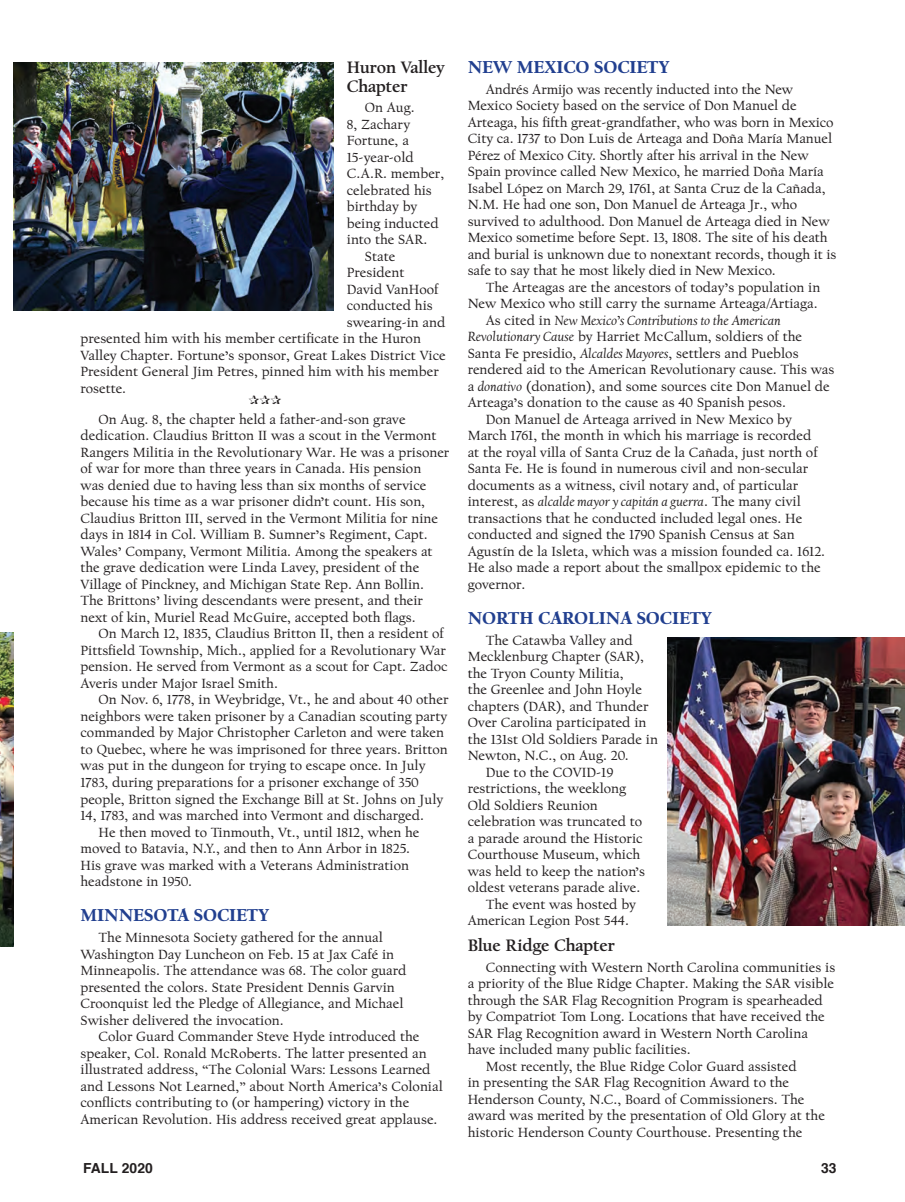
<style>
.page{position:relative;width:905px;height:1202px;background:#fff}
.page>*{position:absolute;margin:0;border:0;box-sizing:border-box;transform-origin:0 0}
.t1{font:900 18px "Californian FB Text";letter-spacing:-.005em;color:#213f8f}
.t2{font:700 17.25px/18.8px "Californian FB Text";letter-spacing:-.005em;color:#231f20}
.t3{font:13.8px/16.5px "Californian FB Text";color:#231f20}
.t4{font:italic 13.8px "Californian FB Text";color:#231f20}
.t5{font:700 13.8px "Helvetica";color:#231f20}
.s1{font-style:normal}
.s2{font-style:italic}
</style>
<div class="page">
<img style="left:13px;top:62px;width:320px;height:248px">
<img style="left:0;top:632px;width:13px;height:314px">
<img style="left:668px;top:637px;width:236px;height:288px">
<p class="t2" style="left:347px;top:58px;width:100px">Huron Valley<br>Chapter</p>
<p class="t3" style="left:365px;top:100px;width:51px">On Aug.</p>
<p class="t3" style="left:347px;top:116px;width:65px">8, Zachary</p>
<p class="t3" style="left:347px;top:133px;width:64px">Fortune, a</p>
<p class="t3" style="left:347px;top:149px;width:68px">15-year-old</p>
<p class="t3" style="left:347px;top:166px;width:99px">C.A.R. member,</p>
<p class="t3" style="left:347px;top:182px;width:87px">celebrated his</p>
<p class="t3" style="left:347px;top:199px;width:72px">birthday by</p>
<p class="t3" style="left:347px;top:215px;width:93px">being inducted</p>
<p class="t3" style="left:347px;top:232px;width:82px">into the SAR.</p>
<p class="t3" style="left:365px;top:248px;width:32px">State</p>
<p class="t3" style="left:347px;top:265px;width:59px">President</p>
<p class="t3" style="left:347px;top:281px;width:93px">David VanHoof</p>
<p class="t3" style="left:347px;top:298px;width:87px">conducted his</p>
<p class="t3" style="left:347px;top:314px;width:100px">swearing-in and</p>
<p class="t3" style="left:80px;top:331px;width:342px">presented him with his member certificate in the Huron</p>
<p class="t3" style="left:80px;top:347px;width:366px">Valley Chapter. Fortune’s sponsor, Great Lakes District Vice</p>
<p class="t3" style="left:80px;top:364px;width:360px">President General Jim Petres, pinned him with his member</p>
<p class="t3" style="left:80px;top:380px;width:47px">rosette.</p>
<p class="t3" style="left:80px;top:411px;width:370px;text-indent:18px">On Aug. 8, the chapter held a father-and-son grave dedication. Claudius Britton II was a scout in the Vermont Rangers Militia in the Revolutionary War. He was a prisoner of war for more than three years in Canada. His pension<br>was denied due to having less than six months of service because his time as a war prisoner didn’t count. His son, Claudius Britton III, served in the Vermont Militia for nine days in 1814 in Col. William B. Sumner’s Regiment, Capt.<br>Wales’ Company, Vermont Militia. Among the speakers at the grave dedication were Linda Lavey, president of the Village of Pinckney, and Michigan State Rep. Ann Bollin.<br>The Brittons’ living descendants were present, and their next of kin, Muriel Read McGuire, accepted both flags.</p>
<p class="t3" style="left:80px;top:626px;width:368px;text-indent:18px">On March 12, 1835, Claudius Britton II, then a resident of Pittsfield Township, Mich., applied for a Revolutionary War pension. He served from Vermont as a scout for Capt. Zadoc Averis under Major Israel Smith.</p>
<p class="t3" style="left:98px;top:692px;width:351px">On Nov. 6, 1778, in Weybridge, Vt., he and about 40 other</p>
<p class="t3" style="left:80px;top:708px;width:368px">neighbors were taken prisoner by a Canadian scouting party</p>
<p class="t3" style="left:80px;top:725px;width:365px">commanded by Major Christopher Carleton and were taken</p>
<p class="t3" style="left:80px;top:741px;width:369px">to Quebec, where he was imprisoned for three years. Britton</p>
<p class="t3" style="left:80px;top:758px;width:346px">was put in the dungeon for trying to escape once. In July</p>
<p class="t3" style="left:80px;top:774px;width:340px">1783, during preparations for a prisoner exchange of 350</p>
<p class="t3" style="left:80px;top:791px;width:364px">people, Britton signed the Exchange Bill at St. Johns on July</p>
<p class="t3" style="left:80px;top:807px;width:345px">14, 1783, and was marched into Vermont and discharged.</p>
<p class="t3" style="left:98px;top:824px;width:322px">He then moved to Tinmouth, Vt., until 1812, when he</p>
<p class="t3" style="left:80px;top:840px;width:331px">moved to Batavia, N.Y., and then to Ann Arbor in 1825.</p>
<p class="t3" style="left:80px;top:857px;width:330px">His grave was marked with a Veterans Administration</p>
<p class="t3" style="left:80px;top:873px;width:113px">headstone in 1950.</p>
<h1 class="t1" style="left:80px;top:905px;width:190px">MINNESOTA SOCIETY</h1>
<p class="t3" style="left:80px;top:929px;width:327px;text-indent:18px">The Minnesota Society gathered for the annual Washington Day Luncheon on Feb. 15 at Jax Café in Minneapolis. The attendance was 68. The color guard presented the colors. State President Dennis Garvin Croonquist led the Pledge of Allegiance, and Michael Swisher delivered the invocation.</p>
<p class="t3" style="left:80px;top:1028px;width:364px;text-indent:18px">Color Guard Commander Steve Hyde introduced the speaker, Col. Ronald McRoberts. The latter presented an illustrated address, “The Colonial Wars: Lessons Learned and Lessons Not Learned,” about North America’s Colonial conflicts contributing to (or hampering) victory in the American Revolution. His address received great applause.</p>
<h1 class="t1" style="left:467px;top:56px;width:203px">NEW MEXICO SOCIETY</h1>
<p class="t3" style="left:467px;top:81px;width:370px;text-indent:18px">Andrés Armijo was recently inducted into the New Mexico Society based on the service of Don Manuel de Arteaga, his fifth great-grandfather, who was born in Mexico City ca. 1737 to Don Luis de Arteaga and Doña María Manuel Pérez of Mexico City. Shortly after his arrival in the New Spain province called New Mexico, he married Doña María Isabel López on March 29, 1761, at Santa Cruz de la Cañada, N.M. He had one son, Don Manuel de Arteaga Jr., who survived to adulthood. Don Manuel de Arteaga died in New Mexico sometime before Sept. 13, 1808. The site of his death and burial is unknown due to nonextant records, though it is safe to say that he most likely died in New Mexico.</p>
<p class="t3" style="left:485px;top:279px;width:336px">The Arteagas are the ancestors of today’s population in</p>
<p class="t3" style="left:467px;top:295px;width:351px">New Mexico who still carry the surname Arteaga/Artiaga.</p>
<p class="t4" style="left:485px;top:312px;width:297px"><span class="s1">As cited in</span> New Mexico’s Contributions to the American</p>
<p class="t3" style="left:467px;top:328px;width:336px"><span class="s2">Revolutionary Cause</span> by Harriet McCallum, soldiers of the</p>
<p class="t3" style="left:467px;top:345px;width:332px">Santa Fe presidio, <span class="s2">Alcaldes Mayores</span>, settlers and Pueblos</p>
<p class="t3" style="left:467px;top:361px;width:368px">rendered aid to the American Revolutionary cause. This was</p>
<p class="t3" style="left:467px;top:378px;width:363px">a <span class="s2">donativo</span> (donation), and some sources cite Don Manuel de</p>
<p class="t3" style="left:467px;top:394px;width:320px">Arteaga’s donation to the cause as 40 Spanish pesos.</p>
<p class="t3" style="left:485px;top:411px;width:307px">Don Manuel de Arteaga arrived in New Mexico by</p>
<p class="t3" style="left:467px;top:427px;width:345px">March 1761, the month in which his marriage is recorded</p>
<p class="t3" style="left:467px;top:444px;width:351px">at the royal villa of Santa Cruz de la Cañada, just north of</p>
<p class="t3" style="left:467px;top:460px;width:342px">Santa Fe. He is found in numerous civil and non-secular</p>
<p class="t3" style="left:467px;top:477px;width:332px">documents as a witness, civil notary and, of particular</p>
<p class="t4" style="left:467px;top:494px;width:334px"><span class="s1">interest, as</span> alcalde mayor y capitán a guerra<span class="s1">. The many civil</span></p>
<p class="t3" style="left:467px;top:510px;width:336px">transactions that he conducted included legal ones. He</p>
<p class="t3" style="left:467px;top:526px;width:328px">conducted and signed the 1790 Spanish Census at San</p>
<p class="t3" style="left:467px;top:543px;width:359px">Agustín de la Isleta, which was a mission founded ca. 1612.</p>
<p class="t3" style="left:467px;top:559px;width:354px">He also made a report about the smallpox epidemic to the</p>
<p class="t3" style="left:467px;top:576px;width:59px">governor.</p>
<h1 class="t1" style="left:467px;top:607px;width:246px">NORTH CAROLINA SOCIETY</h1>
<p class="t3" style="left:485px;top:632px;width:148px">The Catawba Valley and</p>
<p class="t3" style="left:467px;top:648px;width:178px">Mecklenburg Chapter (SAR),</p>
<p class="t3" style="left:467px;top:665px;width:158px">the Tryon County Militia,</p>
<p class="t3" style="left:467px;top:681px;width:176px">the Greenlee and John Hoyle</p>
<p class="t3" style="left:467px;top:698px;width:182px">chapters (DAR), and Thunder</p>
<p class="t3" style="left:467px;top:714px;width:180px">Over Carolina participated in</p>
<p class="t3" style="left:467px;top:731px;width:192px">the 131st Old Soldiers Parade in</p>
<p class="t3" style="left:467px;top:747px;width:163px">Newton, N.C., on Aug. 20.</p>
<p class="t3" style="left:485px;top:764px;width:129px">Due to the COVID-19</p>
<p class="t3" style="left:467px;top:780px;width:160px">restrictions, the weeklong</p>
<p class="t3" style="left:467px;top:797px;width:132px">Old Soldiers Reunion</p>
<p class="t3" style="left:467px;top:813px;width:176px">celebration was truncated to</p>
<p class="t3" style="left:467px;top:830px;width:176px">a parade around the Historic</p>
<p class="t3" style="left:467px;top:846px;width:174px">Courthouse Museum, which</p>
<p class="t3" style="left:467px;top:863px;width:179px">was held to keep the nation’s</p>
<p class="t3" style="left:467px;top:879px;width:174px">oldest veterans parade alive.</p>
<p class="t3" style="left:485px;top:896px;width:152px">The event was hosted by</p>
<p class="t3" style="left:467px;top:912px;width:163px">American Legion Post 544.</p>
<p class="t2" style="left:467px;top:935px;width:148px">Blue Ridge Chapter</p>
<p class="t3" style="left:485px;top:959px;width:351px">Connecting with Western North Carolina communities is</p>
<p class="t3" style="left:467px;top:975px;width:368px">a priority of the Blue Ridge Chapter. Making the SAR visible</p>
<p class="t3" style="left:467px;top:992px;width:357px">through the SAR Flag Recognition Program is spearheaded</p>
<p class="t3" style="left:467px;top:1008px;width:358px">by Compatriot Tom Long. Locations that have received the</p>
<p class="t3" style="left:467px;top:1025px;width:342px">SAR Flag Recognition award in Western North Carolina</p>
<p class="t3" style="left:467px;top:1041px;width:224px">have included many public facilities.</p>
<p class="t3" style="left:485px;top:1058px;width:312px">Most recently, the Blue Ridge Color Guard assisted</p>
<p class="t3" style="left:467px;top:1074px;width:323px">in presenting the SAR Flag Recognition Award to the</p>
<p class="t3" style="left:467px;top:1091px;width:338px">Henderson County, N.C., Board of Commissioners. The</p>
<p class="t3" style="left:467px;top:1107px;width:359px">award was merited by the presentation of Old Glory at the</p>
<p class="t3" style="left:467px;top:1124px;width:336px">historic Henderson County Courthouse. Presenting the</p>
<p class="t5" style="left:83px;top:1157px;width:71px">FALL 2020</p>
<p class="t5" style="left:821px;top:1157px;width:17px">33</p>
</div>
